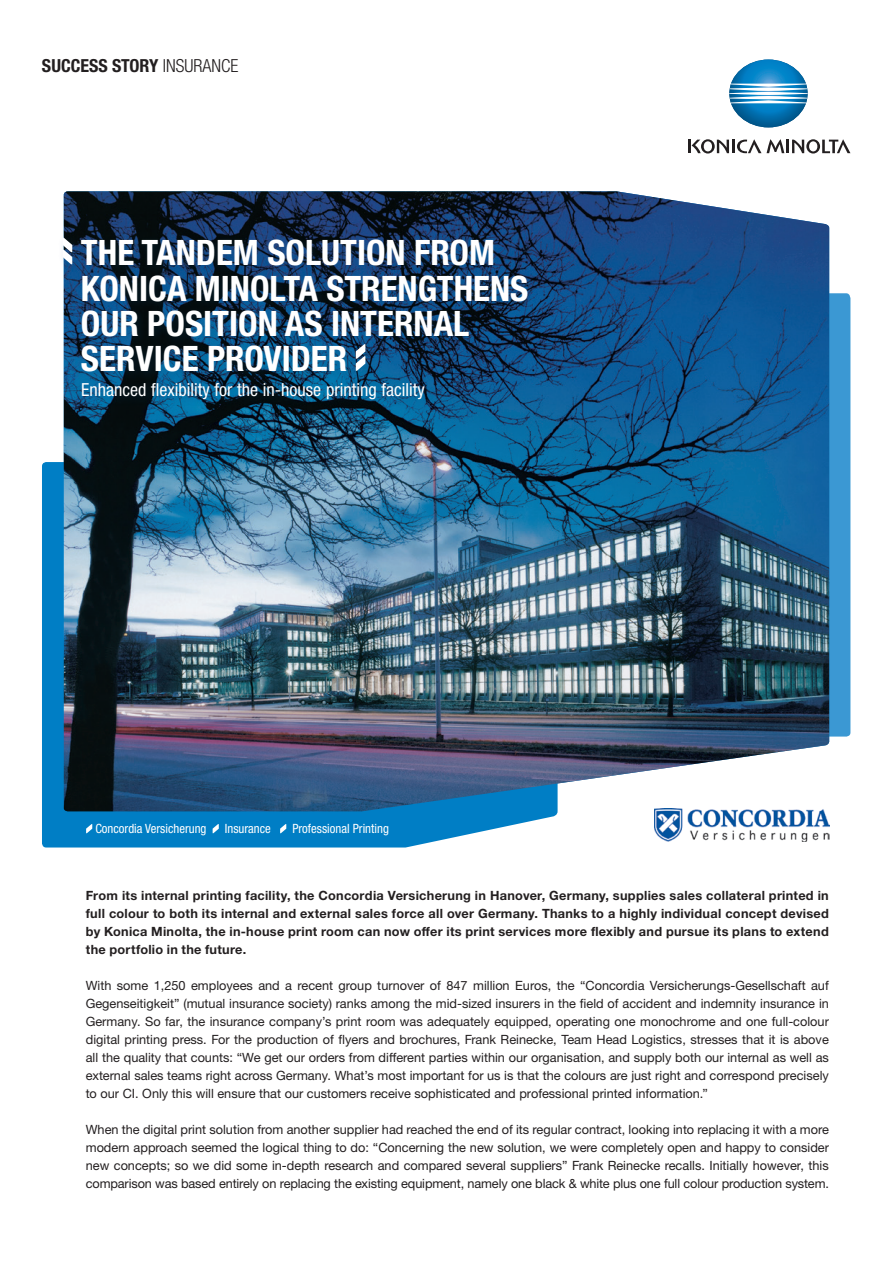
<style>
.page{position:relative;width:893px;height:1263px;background:#fff}
.page>*{position:absolute;margin:0;border:0;box-sizing:border-box;transform-origin:0 0}
.Bro_Inside_COPYBOLD{font:700 condensed 35.1px/35.1px "Helvetica Neue LTW1 G";color:#fff}
.Bro_Back____Address{font:condensed 18px "Helvetica Neue LTW1 G";color:#fff}
.Bro_Inside_RUBRIC_Bo{font:700 condensed 18px "Helvetica Neue LTW1 G";color:#231f20}
.Bro_Inside_COPYBOLD-2{font:12.75px/18px "Helvetica Neue LTW1 G";letter-spacing:-.01em;color:#231f20;text-align:justify}
.Bro_Inside_COPYBOLD-3{font:700 12.75px/18px "Helvetica Neue LTW1 G";letter-spacing:.02em;color:#231f20;text-align:justify}
.Bro_Inside_COPY_WHIT{font:condensed 12.75px "Helvetica Neue LTW1 G";color:#fff}
.s1{font-weight:300}
</style>
<div class="page">
<svg style="left:42px;top:462px;width:516px;height:385px;background:#1789c9"></svg>
<div style="left:829px;top:293px;width:21px;height:443px;background:#3b98d3"></div>
<img style="left:64px;top:191px;width:765px;height:620px">
<svg style="left:729px;top:60px;width:79px;height:67px"></svg>
<svg style="left:688px;top:139px;width:73px;height:15px"></svg>
<svg style="left:767px;top:139px;width:83px;height:15px"></svg>
<div style="left:58px;top:233px;width:480px;height:150px;background:#004e80;opacity:.23"></div>
<svg style="left:63px;top:238px;width:9px;height:26px"></svg>
<svg style="left:356px;top:344px;width:9px;height:27px"></svg>
<svg style="left:86px;top:824px;width:6px;height:9px"></svg>
<svg style="left:213px;top:824px;width:6px;height:9px"></svg>
<svg style="left:280px;top:824px;width:6px;height:9px"></svg>
<div style="left:76px;top:377px;width:360px;height:34px;background:#004e80;opacity:.28"></div>
<img style="left:654px;top:809px;width:176px;height:32px">
<p class="Bro_Inside_RUBRIC_Bo" style="left:42px;top:55px;width:198px">SUCCESS STORY <span class="s1">INSURANCE</span></p>
<p class="Bro_Inside_COPYBOLD" style="left:81px;top:236px;width:449px">THE TANDEM SOLUTION FROM<br>KONICA MINOLTA STRENGTHENS<br>OUR POSITION AS INTERNAL<br>SERVICE PROVIDER</p>
<p class="Bro_Back____Address" style="left:81px;top:379px;width:345px">Enhanced flexibility for the in-house printing facility</p>
<p class="Bro_Inside_COPY_WHIT" style="left:95px;top:821px;width:113px">Concordia Versicherung</p>
<p class="Bro_Inside_COPY_WHIT" style="left:225px;top:821px;width:48px">Insurance</p>
<p class="Bro_Inside_COPY_WHIT" style="left:292px;top:821px;width:98px">Professional Printing</p>
<p class="Bro_Inside_COPYBOLD-3" style="left:86px;top:886px;width:745px">From its internal printing facility, the Concordia Versicherung in Hanover, Germany, supplies sales collateral printed in full colour to both its internal and external sales force all over Germany. Thanks to a highly individual concept devised by Konica Minolta, the in-house print room can now offer its print services more flexibly and pursue its plans to extend the portfolio in the future.</p>
<p class="Bro_Inside_COPYBOLD-2" style="left:86px;top:976px;width:745px">With some 1,250 employees and a recent group turnover of 847 million Euros, the “Concordia Versicherungs-Gesellschaft auf Gegenseitigkeit” (mutual insurance society) ranks among the mid-sized insurers in the field of accident and indemnity insurance in Germany. So far, the insurance company’s print room was adequately equipped, operating one monochrome and one full-colour digital printing press. For the production of flyers and brochures, Frank Reinecke, Team Head Logistics, stresses that it is above all the quality that counts: “We get our orders from different parties within our organisation, and supply both our internal as well as external sales teams right across Germany. What’s most important for us is that the colours are just right and correspond precisely to our CI. Only this will ensure that our customers receive sophisticated and professional printed information.”</p>
<p class="Bro_Inside_COPYBOLD-2" style="left:86px;top:1120px;width:745px">When the digital print solution from another supplier had reached the end of its regular contract, looking into replacing it with a more modern approach seemed the logical thing to do: “Concerning the new solution, we were completely open and happy to consider new concepts; so we did some in-depth research and compared several suppliers” Frank Reinecke recalls. Initially however, this comparison was based entirely on replacing the existing equipment, namely one black &amp; white plus one full colour production system.</p>
</div>
